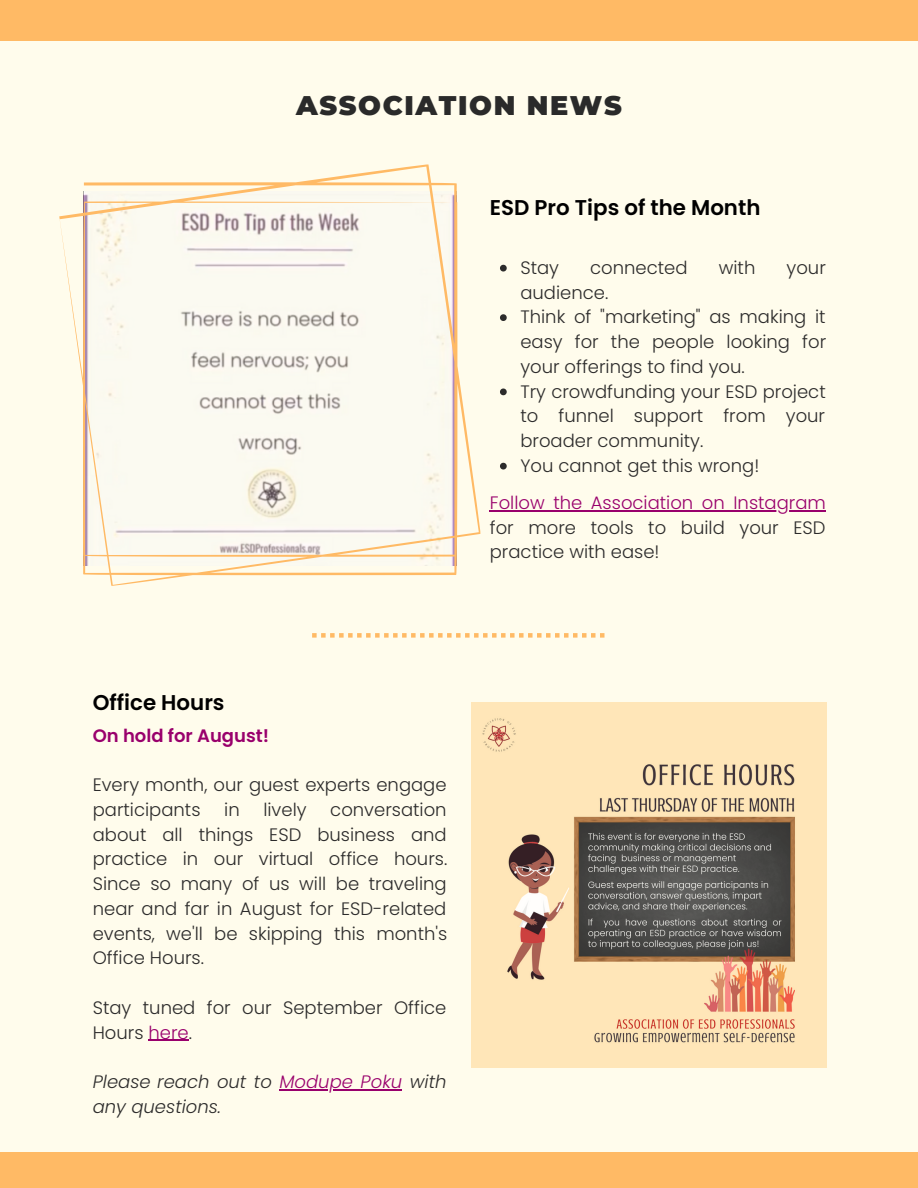
<style>
.page{position:relative;width:918px;height:1188px;background:#fffcec}
.page>*{position:absolute;margin:0;border:0;box-sizing:border-box;transform-origin:0 0}
.t1{font:900 27px "Montserrat";letter-spacing:.06em;color:#2a2a2a}
.t2{font:600 21.3px "Poppins";color:#000}
.t3{font:300 18px/24.8px "Poppins";color:#2c2b2b;text-align:justify}
.t4{font:italic 300 18px/24.8px "Poppins";color:#2c2b2b}
.t5{font:600 18px "Poppins";color:#99006c}
.s1{color:#99006c}
</style>
<div class="page">
<div style="left:0;top:1153px;width:918px;height:35px;background:#ffba65"></div>
<img style="left:472px;top:702px;width:354px;height:366px">
<svg style="left:312px;top:633px;width:292px;height:5px"></svg>
<svg style="left:59px;top:164px;width:422px;height:422px"></svg>
<svg style="left:500px;top:265px;width:7px;height:7px"></svg>
<svg style="left:500px;top:314px;width:7px;height:7px"></svg>
<svg style="left:500px;top:389px;width:7px;height:6px"></svg>
<svg style="left:500px;top:463px;width:7px;height:7px"></svg>
<hr style="left:490px;top:510px;width:336px;height:1px;background:#99006c">
<hr style="left:149px;top:1040px;width:40px;height:1px;background:#99006c">
<hr style="left:279px;top:1089px;width:123px;height:1px;background:#99006c">
<div style="left:0;top:0;width:918px;height:40px;background:#ffba65"></div>
<p class="t1" style="left:296px;top:89px;width:327px">ASSOCIATION NEWS</p>
<p class="t2" style="left:490px;top:193px;width:272px">ESD Pro Tips of the Month</p>
<p class="t3" style="left:520px;top:255px;width:40px">Stay</p>
<p class="t3" style="left:590px;top:255px;width:99px">connected</p>
<p class="t3" style="left:719px;top:255px;width:38px">with</p>
<p class="t3" style="left:787px;top:255px;width:41px">your</p>
<p class="t3" style="left:520px;top:280px;width:89px">audience.</p>
<p class="t3" style="left:520px;top:305px;width:307px">Think of "marketing" as making it easy for the people looking for your offerings to find you.</p>
<p class="t3" style="left:520px;top:379px;width:307px">Try crowdfunding your ESD project to funnel support from your broader community.</p>
<p class="t3" style="left:520px;top:453px;width:240px">You cannot get this wrong!</p>
<p class="t3" style="left:490px;top:490px;width:338px"><span class="s1">Follow the Association on Instagram </span>for more tools to build your ESD practice with ease!</p>
<p class="t2" style="left:93px;top:687px;width:133px">Office Hours</p>
<p class="t5" style="left:93px;top:723px;width:178px">On hold for August!</p>
<p class="t3" style="left:93px;top:772px;width:355px">Every month, our guest experts engage participants</p>
<p class="t3" style="left:93px;top:797px;width:356px;text-indent:238px">conversation about all things ESD business and practice in our virtual office hours.<br>Since so many of us will be traveling near and far in August for ESD-related events, we'll be skipping this month's Office Hours.</p>
<p class="t3" style="left:93px;top:995px;width:355px">Stay tuned for our September Office<br>Hours <span class="s1">here</span>.</p>
<p class="t4" style="left:93px;top:1069px;width:355px">Please reach out to <span class="s1">Modupe Poku</span> with any questions.</p>
<p class="t3" style="left:224px;top:797px;width:17px">in</p>
<p class="t3" style="left:263px;top:797px;width:45px">lively</p>
</div>
